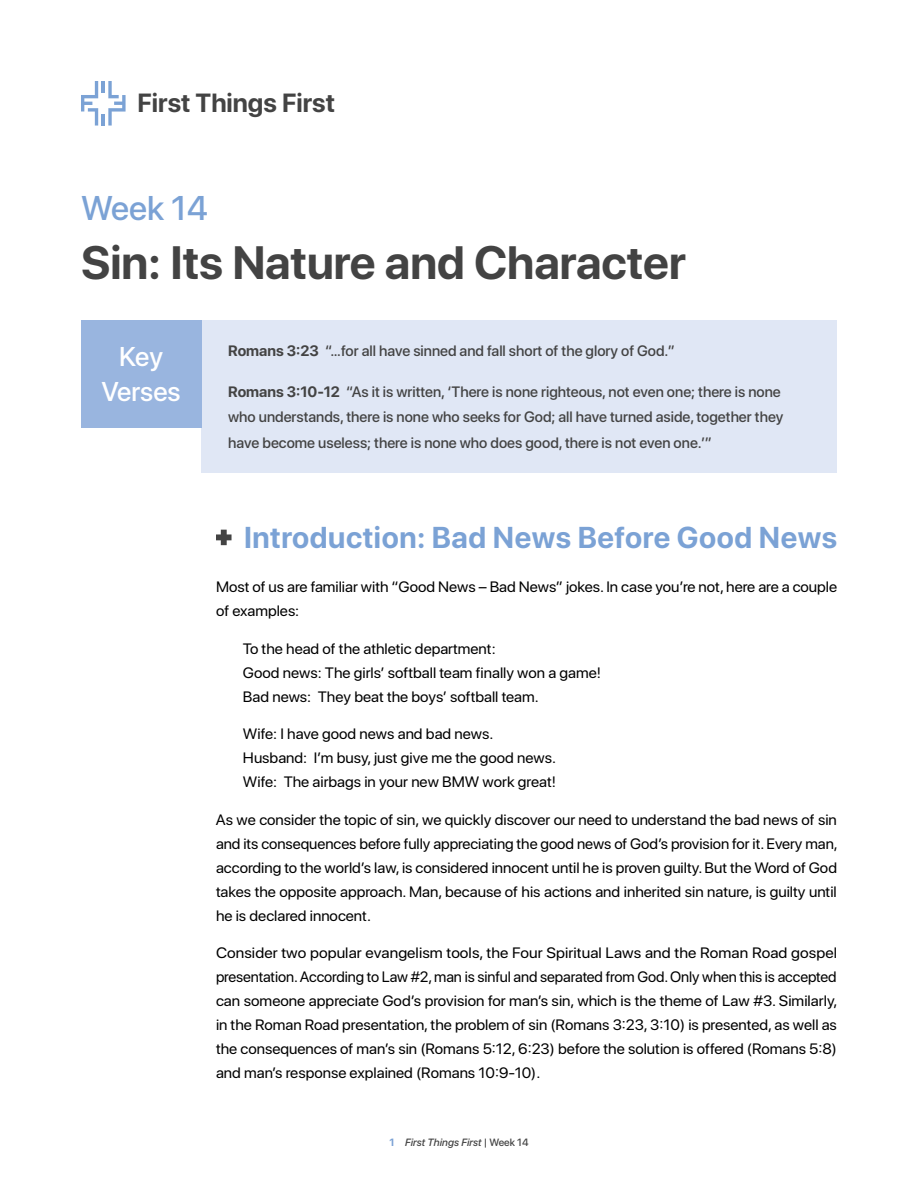
<style>
.page{position:relative;width:918px;height:1188px;background:#fff}
.page>*{position:absolute;margin:0;border:0;box-sizing:border-box;transform-origin:0 0}
.t1{font:700 46.5px "SF Pro Display";color:#434343}
.t2{font:500 34.05px "SF Pro Display";color:#7ba2d5}
.t3{font:700 30px "SF Pro Display";letter-spacing:.02em;color:#7ba2d5}
.t4{font:500 27px/34px "SF Pro Display";color:#fff;text-align:center}
.t5{font:700 26.1px "SF Pro Display";color:#434343}
.t6{font:15px/24px "SF Pro Display";color:#000;scale:1.05 1}
.t7{font:15px/24px "SF Pro Display";color:#000;text-align:justify;scale:1.08 1}
.t8{font:500 15px/25.5px "SF Pro Display";color:#434343}
.t9{font:italic 500 10.5px "SF Pro Display";color:#434343}
.s1{font-weight:700}
.s2{font-weight:700;font-style:normal;color:#7ba2d5}
.s3{font-style:normal}
</style>
<div class="page">
<svg style="left:81px;top:81px;width:45px;height:45px"></svg>
<div style="left:201px;top:320px;width:636px;height:153px;background:#e0e7f5"></div>
<div style="left:81px;top:320px;width:120px;height:108px;background:#99b5df"></div>
<svg style="left:216px;top:530px;width:16px;height:15px"></svg>
<h3 class="t5" style="left:138px;top:85px;width:199px">First Things First</h3>
<h2 class="t2" style="left:81px;top:184px;width:129px">Week 14</h2>
<h1 class="t1" style="left:81px;top:229px;width:606px">Sin: Its Nature and Character</h1>
<h3 class="t4" style="left:102px;top:339px;width:81px">Key<br>Verses</h3>
<p class="t8" style="left:228px;top:338px;width:448px"><span class="s1">Romans 3:23</span> “…for all have sinned and fall short of the glory of God.”</p>
<p class="t8" style="left:228px;top:378px;width:557px"><span class="s1">Romans 3:10-12</span> “As it is written, ‘There is none righteous, not even one; there is none who understands, there is none who seeks for God; all have turned aside, together they have become useless; there is none who does good, there is not even one.’”</p>
<h3 class="t3" style="left:244px;top:516px;width:595px">Introduction: Bad News Before Good News</h3>
<p class="t6" style="left:216px;top:575px;width:593px">Most of us are familiar with “Good News – Bad News” jokes. In case you’re not, here are a couple of examples:</p>
<p class="t6" style="left:243px;top:636px;width:343px">To the head of the athletic department:<br>Good news: The girls’ softball team finally won a game!<br>Bad news: They beat the boys’ softball team.</p>
<p class="t6" style="left:243px;top:722px;width:300px">Wife: I have good news and bad news.<br>Husband: I’m busy, just give me the good news.<br>Wife: The airbags in your new BMW work great!</p>
<p class="t6" style="left:216px;top:807px;width:594px;text-align:justify">As we consider the topic of sin, we quickly discover our need to understand the bad news of sin and its consequences before fully appreciating the good news of God’s provision for it. Every man, according to the world’s law, is considered innocent until he is proven guilty. But the Word of God takes the opposite approach. Man, because of his actions and inherited sin nature, is guilty until he is declared innocent.</p>
<p class="t7" style="left:216px;top:941px;width:577px">Consider two popular evangelism tools, the Four Spiritual Laws and the Roman Road gospel presentation. According to Law #2, man is sinful and separated from God. Only when this is accepted can someone appreciate God’s provision for man’s sin, which is the theme of Law #3. Similarly, in the Roman Road presentation, the problem of sin (Romans 3:23, 3:10) is presented, as well as the consequences of man’s sin (Romans 5:12, 6:23) before the solution is offered (Romans 5:8) and man’s response explained (Romans 10:9-10).</p>
<p class="t9" style="left:389px;top:1135px;width:141px"><span class="s2">1</span> First Things First <span class="s3">| Week 14</span></p>
</div>
